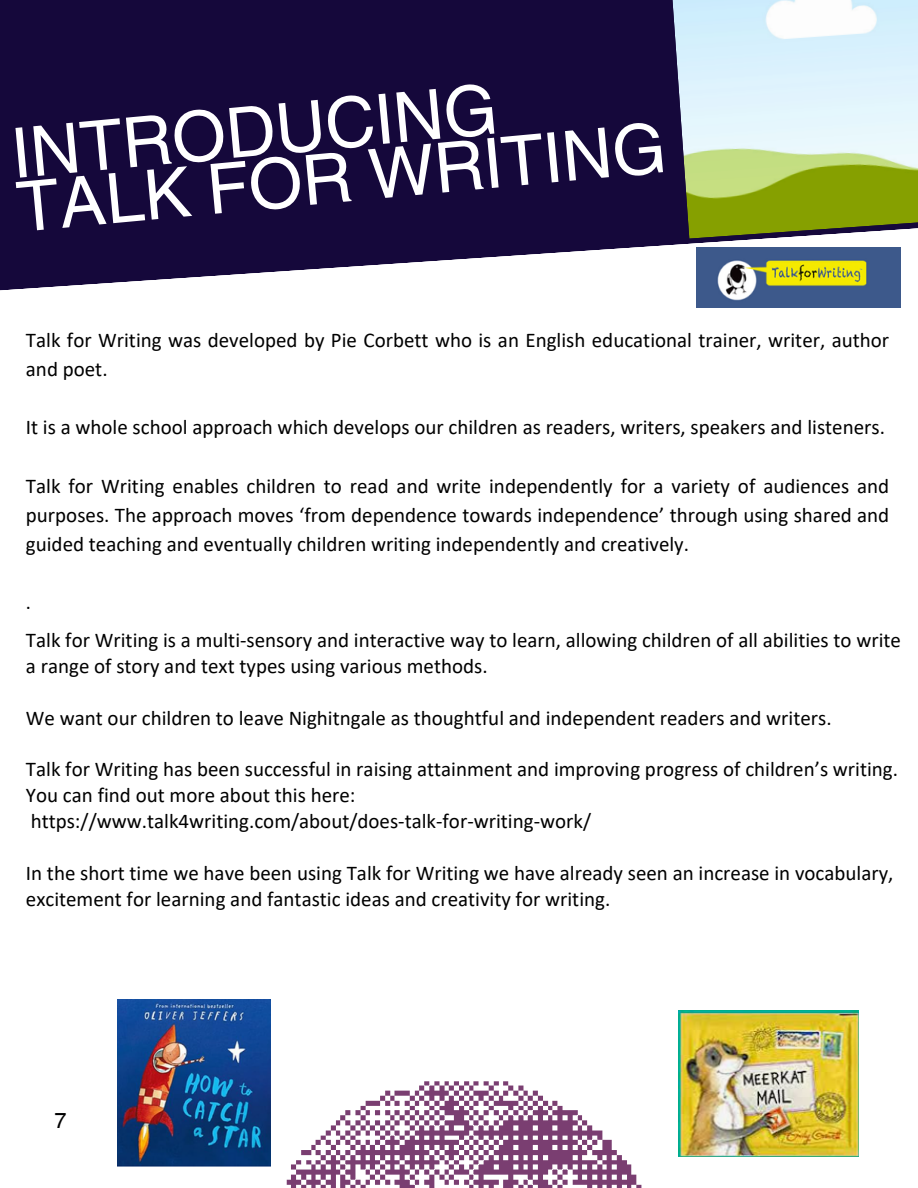
<style>
.page{position:relative;width:918px;height:1188px;background:#fff}
.page>*{position:absolute;margin:0;border:0;box-sizing:border-box;transform-origin:0 0}
.t1{font:69.45px/53.4px "Helvetica World";color:#fff}
.t2{font:21.75px "Helvetica World";color:#000001}
.t3{font:21px/25.8px "Calibri";color:#000}
.t4{font:20.4px "Calibri";color:#000}
</style>
<div class="page">
<svg style="left:0;top:0;width:756px;height:291px;fill:#15083b"></svg>
<img style="left:670px;top:0;width:248px;height:239px">
<svg style="left:257px;top:1081px;width:385px;height:107px"></svg>
<img style="left:696px;top:247px;width:205px;height:61px">
<img style="left:117px;top:1000px;width:153px;height:166px">
<img style="left:678px;top:1010px;width:180px;height:146px">
<p class="t1" style="left:10px;top:126px;width:653px;rotate:-5deg">INTRODUCING<br>TALK FOR WRITING</p>
<p class="t3" style="left:26px;top:327px;width:865px;line-height:29.2px">Talk for Writing was developed by Pie Corbett who is an English educational trainer, writer, author and poet.</p>
<p class="t3" style="left:26px;top:416px;width:861px">It is a whole school approach which develops our children as readers, writers, speakers and listeners.</p>
<p class="t3" style="left:26px;top:473px;width:865px;line-height:29.2px;text-align:justify">Talk for Writing enables children to read and write independently for a variety of audiences and purposes. The approach moves ‘from dependence towards independence’ through using shared and guided teaching and eventually children writing independently and creatively.</p>
<p class="t4" style="left:26px;top:593px;width:7px">.</p>
<p class="t3" style="left:26px;top:629px;width:877px">Talk for Writing is a multi-sensory and interactive way to learn, allowing children of all abilities to write a range of story and text types using various methods.</p>
<p class="t3" style="left:26px;top:707px;width:807px">We want our children to leave Nighitngale as thoughtful and independent readers and writers.</p>
<p class="t3" style="left:26px;top:758px;width:874px">Talk for Writing has been successful in raising attainment and improving progress of children’s writing.<br>You can find out more about this here:</p>
<p class="t3" style="left:31px;top:810px;width:562px">https://www.talk4writing.com/about/does-talk-for-writing-work/</p>
<p class="t3" style="left:26px;top:862px;width:869px">In the short time we have been using Talk for Writing we have already seen an increase in vocabulary, excitement for learning and fantastic ideas and creativity for writing.</p>
<h1 class="t2" style="left:54px;top:1108px;width:14px">7</h1>
</div>
